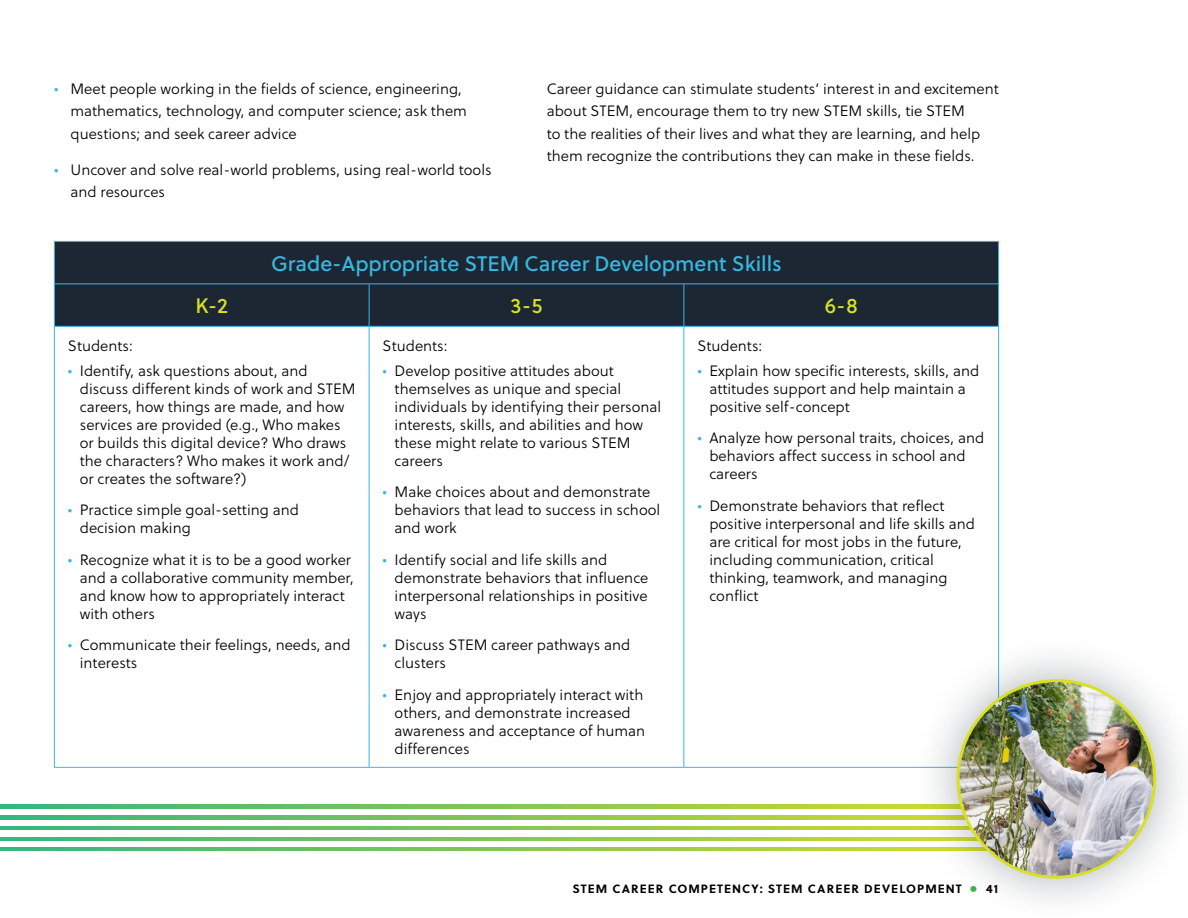
<style>
.page{position:relative;width:1188px;height:918px;background:#fff}
.page>*{position:absolute;margin:0;border:0;box-sizing:border-box;transform-origin:0 0}
.Table_Head{font:21px "Soleil Bk";color:#3ab6df}
.Table_Head-2{font:21px "Soleil Bk";color:#d7e027}
.Body{font:300 15px/18px "Soleil";color:#000}
.Table_text{font:300 15px "Soleil";color:#000}
.t1{font:700 12px "Soleil";letter-spacing:.09em;color:#000}
.s1{color:#3ab6df}
.s2{font-size:21px;color:#3cb64b}
</style>
<div class="page">
<hr style="left:0;top:0;width:1px;height:286px;background:#101c28">
<svg style="left:0;top:849px;width:912px;height:1px"></svg>
<svg style="left:0;top:848px;width:912px;height:1px"></svg>
<svg style="left:0;top:840px;width:912px;height:1px"></svg>
<svg style="left:0;top:838px;width:912px;height:2px"></svg>
<svg style="left:0;top:837px;width:912px;height:1px"></svg>
<svg style="left:0;top:827px;width:912px;height:3px"></svg>
<svg style="left:0;top:826px;width:912px;height:1px"></svg>
<svg style="left:0;top:819px;width:912px;height:1px"></svg>
<svg style="left:0;top:817px;width:912px;height:2px"></svg>
<svg style="left:0;top:816px;width:912px;height:1px"></svg>
<svg style="left:0;top:808px;width:912px;height:1px"></svg>
<svg style="left:0;top:806px;width:912px;height:2px"></svg>
<svg style="left:0;top:805px;width:912px;height:1px"></svg>
<div style="left:55px;top:242px;width:943px;height:84px;background:#1c2733"></div>
<hr style="left:54px;top:241px;width:315px;height:1px;background:#3ab6df">
<hr style="left:54px;top:242px;width:1px;height:41px;background:#3ab6df">
<hr style="left:369px;top:241px;width:315px;height:1px;background:#3ab6df">
<hr style="left:684px;top:241px;width:315px;height:1px;background:#3ab6df">
<hr style="left:998px;top:242px;width:1px;height:41px;background:#3ab6df">
<hr style="left:54px;top:283px;width:315px;height:1px;background:#3ab6df">
<hr style="left:54px;top:284px;width:1px;height:42px;background:#3ab6df">
<hr style="left:369px;top:283px;width:315px;height:1px;background:#3ab6df">
<hr style="left:369px;top:284px;width:1px;height:42px;background:#3ab6df">
<hr style="left:684px;top:283px;width:315px;height:1px;background:#3ab6df">
<hr style="left:683px;top:284px;width:1px;height:42px;background:#3ab6df">
<hr style="left:998px;top:284px;width:1px;height:42px;background:#3ab6df">
<hr style="left:54px;top:326px;width:315px;height:1px;background:#3ab6df">
<hr style="left:54px;top:327px;width:1px;height:440px;background:#3ab6df">
<hr style="left:369px;top:326px;width:315px;height:1px;background:#3ab6df">
<hr style="left:369px;top:327px;width:1px;height:440px;background:#3ab6df">
<hr style="left:684px;top:326px;width:315px;height:1px;background:#3ab6df">
<hr style="left:683px;top:327px;width:1px;height:440px;background:#3ab6df">
<hr style="left:998px;top:327px;width:1px;height:440px;background:#3ab6df">
<hr style="left:54px;top:767px;width:315px;height:1px;background:#3ab6df">
<hr style="left:369px;top:767px;width:315px;height:1px;background:#3ab6df">
<hr style="left:684px;top:767px;width:315px;height:1px;background:#3ab6df">
<div style="left:912px;top:635px;width:276px;height:283px;background:#101c28;opacity:.35"></div>
<img style="left:958px;top:681px;width:197px;height:196px;border-radius:96px">
<p class="Body" style="left:70px;top:77px;width:398px;line-height:22.5px;text-indent:-16px"><span class="s1">•</span> Meet people working in the fields of science, engineering, mathematics, technology, and computer science; ask them questions; and seek career advice</p>
<p class="Body" style="left:70px;top:158px;width:423px;line-height:22.5px;text-indent:-16px"><span class="s1">•</span> Uncover and solve real-world problems, using real-world tools and resources</p>
<p class="Body" style="left:547px;top:77px;width:454px;line-height:22.5px">Career guidance can stimulate students’ interest in and excitement about STEM, encourage them to try new STEM skills, tie STEM<br>to the realities of their lives and what they are learning, and help them recognize the contributions they can make in these fields.</p>
<p class="Table_Head" style="left:271px;top:247px;width:512px">Grade-Appropriate STEM Career Development Skills</p>
<p class="Table_Head-2" style="left:195px;top:290px;width:34px">K-2</p>
<p class="Table_Head-2" style="left:511px;top:290px;width:33px">3-5</p>
<p class="Table_Head-2" style="left:825px;top:290px;width:35px">6-8</p>
<p class="Table_text" style="left:68px;top:335px;width:66px">Students:</p>
<p class="Body" style="left:80px;top:361px;width:277px;text-indent:-12px"><span class="s1">•</span> Identify, ask questions about, and discuss different kinds of work and STEM careers, how things are made, and how services are provided (e.g., Who makes or builds this digital device? Who draws the characters? Who makes it work and/ or creates the software?)</p>
<p class="Body" style="left:80px;top:501px;width:221px;text-indent:-12px"><span class="s1">•</span> Practice simple goal-setting and decision making</p>
<p class="Body" style="left:80px;top:550px;width:275px;text-indent:-12px"><span class="s1">•</span> Recognize what it is to be a good worker and a collaborative community member, and know how to appropriately interact with others</p>
<p class="Body" style="left:80px;top:636px;width:272px;text-indent:-12px"><span class="s1">•</span> Communicate their feelings, needs, and interests</p>
<p class="Table_text" style="left:383px;top:335px;width:66px">Students:</p>
<p class="Body" style="left:395px;top:361px;width:268px;text-indent:-12px"><span class="s1">•</span> Develop positive attitudes about themselves as unique and special individuals by identifying their personal interests, skills, and abilities and how these might relate to various STEM careers</p>
<p class="Body" style="left:395px;top:483px;width:267px;text-indent:-12px"><span class="s1">•</span> Make choices about and demonstrate behaviors that lead to success in school and work</p>
<p class="Body" style="left:395px;top:550px;width:255px;text-indent:-12px"><span class="s1">•</span> Identify social and life skills and demonstrate behaviors that influence interpersonal relationships in positive ways</p>
<p class="Body" style="left:395px;top:636px;width:237px;text-indent:-12px"><span class="s1">•</span> Discuss STEM career pathways and clusters</p>
<p class="Body" style="left:395px;top:685px;width:252px;text-indent:-12px"><span class="s1">•</span> Enjoy and appropriately interact with others, and demonstrate increased awareness and acceptance of human differences</p>
<p class="Table_text" style="left:697px;top:335px;width:66px">Students:</p>
<p class="Body" style="left:709px;top:361px;width:271px;text-indent:-12px"><span class="s1">•</span> Explain how specific interests, skills, and attitudes support and help maintain a positive self-concept</p>
<p class="Body" style="left:709px;top:429px;width:276px;text-indent:-12px"><span class="s1">•</span> Analyze how personal traits, choices, and behaviors affect success in school and careers</p>
<p class="Body" style="left:709px;top:496px;width:267px;text-indent:-12px"><span class="s1">•</span> Demonstrate behaviors that reflect positive interpersonal and life skills and are critical for most jobs in the future, including communication, critical thinking, teamwork, and managing conflict</p>
<p class="t1" style="left:572px;top:879px;width:126px">STEM CAREE R COMPETE</p>
<p class="t1" style="left:732px;top:879px;width:151px">NCY: STEM CAREE R DEVEL</p>
<p class="t1" style="left:906px;top:879px;width:21px">OPME</p>
<p class="t1" style="left:946px;top:879px;width:54px">NT <span class="s2">•</span> 41</p>
</div>
